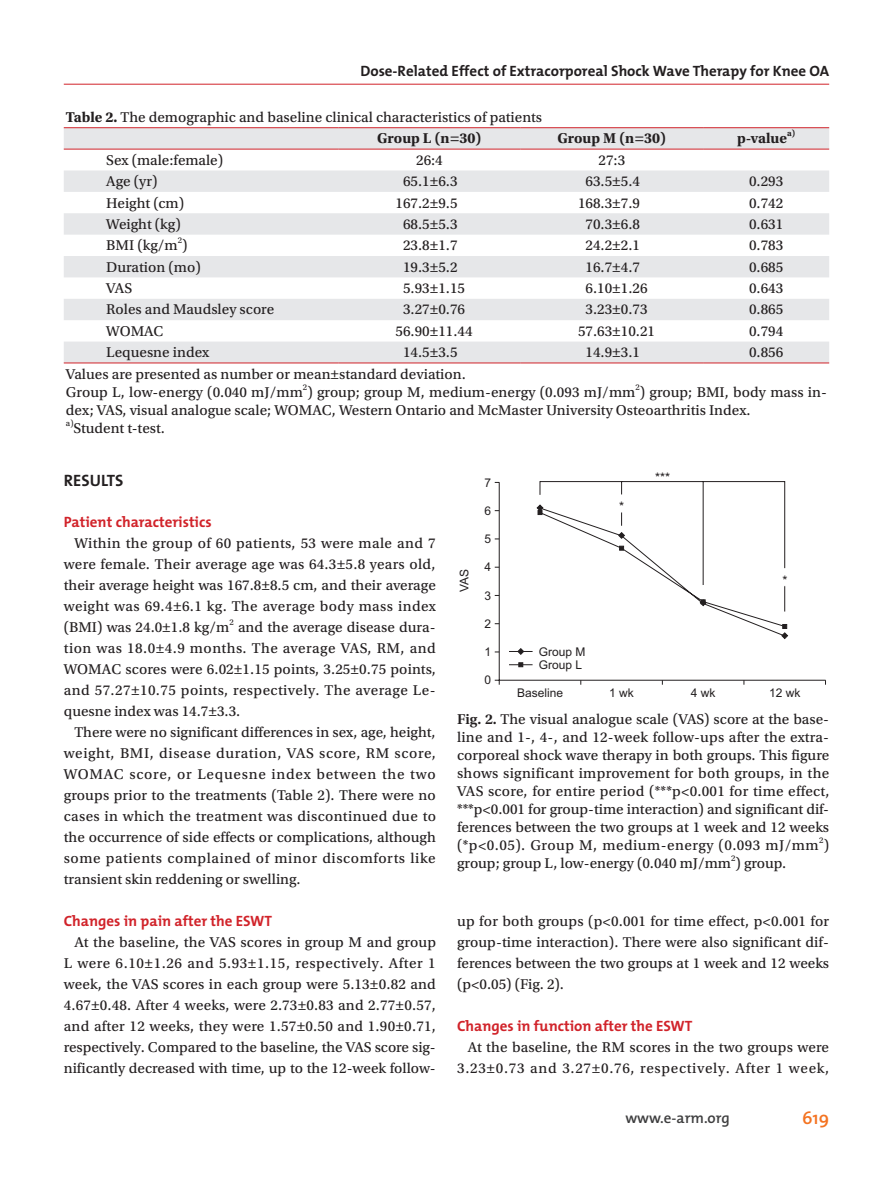
<style>
.page{position:relative;width:893px;height:1191px;background:#fff}
.page>*{position:absolute;margin:0;border:0;box-sizing:border-box;transform-origin:0 0}
.t1{font:600 18px "The Mix";color:#f47321}
.서론{font:700 16.5px "The Mix";color:#231f20}
.바탕글{font:15px/21px "Utopia Std Capt";letter-spacing:.005em;color:#231f20;text-align:justify}
.표{font:15px "Utopia Std Capt";color:#231f20}
.그림{font:15px/18px "Utopia Std Capt";color:#231f20;text-align:justify}
._1{font:700 15px "The Mix";color:#d1232a}
.t2{font:700 15px "The Mix";color:#231f20}
.표1라인{font:700 15px "Utopia Std";color:#231f20}
.t3{font:600 15px "The Mix";color:#3e3e3f}
.t4{font:12.9px "Arial";color:#231f20}
.t5{font:12px/13.4px "Arial";color:#231f20}
.표-2{font:8.7px "Utopia Std Capt";color:#231f20}
.그림-2{font:8.7px "Utopia Std Capt";color:#231f20}
.표1라인-2{font:700 8.7px "Utopia Std";color:#231f20}
.바탕글-2{font:8.7px "Utopia Std Capt";color:#231f20}
.s1{font-family:"Utopia Std";font-weight:700}
.s2{font-family:"Utopia Std";font-weight:600}
</style>
<div class="page">
<hr style="left:64px;top:84px;width:765px;height:1px;background:#d1232a">
<svg style="left:494px;top:481px;width:332px;height:200px"></svg>
<svg style="left:509px;top:662px;width:24px;height:5px"></svg>
<svg style="left:509px;top:647px;width:24px;height:8px"></svg>
<svg style="left:536px;top:481px;width:253px;height:158px"></svg>
<div style="left:615px;top:495px;width:13px;height:17px;background:#fff"></div>
<div style="left:778px;top:568px;width:13px;height:18px;background:#fff"></div>
<svg style="left:64px;top:128px;width:765px;height:234px;fill:#e6e7e9"></svg>
<hr style="left:64px;top:149px;width:274px;height:1px;background:#d1232a">
<hr style="left:338px;top:149px;width:183px;height:1px;background:#d1232a">
<hr style="left:521px;top:149px;width:182px;height:1px;background:#d1232a">
<hr style="left:703px;top:149px;width:126px;height:1px;background:#d1232a">
<hr style="left:64px;top:127px;width:274px;height:1px;background:#d1232a">
<hr style="left:338px;top:127px;width:183px;height:1px;background:#d1232a">
<hr style="left:521px;top:127px;width:182px;height:1px;background:#d1232a">
<hr style="left:703px;top:127px;width:126px;height:1px;background:#d1232a">
<hr style="left:64px;top:362px;width:274px;height:1px;background:#d1232a">
<hr style="left:338px;top:362px;width:183px;height:1px;background:#d1232a">
<hr style="left:521px;top:362px;width:182px;height:1px;background:#d1232a">
<hr style="left:703px;top:362px;width:126px;height:1px;background:#d1232a">
<p class="t2" style="left:360px;top:59px;width:470px">Dose-Related Effect of Extracorporeal Shock Wave Therapy for Knee OA</p>
<p class="표" style="left:66px;top:109px;width:478px"><span class="s1">Table 2.</span> The demographic and baseline clinical characteristics of patients</p>
<p class="표1라인" style="left:377px;top:130px;width:106px">Group L (n=30)</p>
<p class="표1라인" style="left:557px;top:130px;width:110px">Group M (n=30)</p>
<p class="표1라인" style="left:737px;top:130px;width:52px">p-value</p>
<p class="표1라인-2" style="left:787px;top:128px;width:10px">a)</p>
<p class="표" style="left:106px;top:152px;width:118px">Sex (male:female)</p>
<p class="표" style="left:416px;top:152px;width:28px">26:4</p>
<p class="표" style="left:599px;top:152px;width:28px">27:3</p>
<p class="표" style="left:106px;top:173px;width:53px">Age (yr)</p>
<p class="표" style="left:403px;top:173px;width:56px">65.1±6.3</p>
<p class="표" style="left:585px;top:173px;width:56px">63.5±5.4</p>
<p class="표" style="left:749px;top:173px;width:36px">0.293</p>
<p class="표" style="left:106px;top:194px;width:79px">Height (cm)</p>
<p class="표" style="left:396px;top:194px;width:63px">167.2±9.5</p>
<p class="표" style="left:578px;top:194px;width:63px">168.3±7.9</p>
<p class="표" style="left:749px;top:194px;width:36px">0.742</p>
<p class="표" style="left:106px;top:216px;width:76px">Weight (kg)</p>
<p class="표" style="left:403px;top:216px;width:56px">68.5±5.3</p>
<p class="표" style="left:585px;top:216px;width:56px">70.3±6.8</p>
<p class="표" style="left:749px;top:216px;width:36px">0.631</p>
<p class="표" style="left:106px;top:237px;width:83px">BMI (kg/m )</p>
<p class="표-2" style="left:178px;top:236px;width:6px">2</p>
<p class="표" style="left:403px;top:237px;width:56px">23.8±1.7</p>
<p class="표" style="left:585px;top:237px;width:56px">24.2±2.1</p>
<p class="표" style="left:749px;top:237px;width:36px">0.783</p>
<p class="표" style="left:106px;top:259px;width:96px">Duration (mo)</p>
<p class="표" style="left:403px;top:259px;width:56px">19.3±5.2</p>
<p class="표" style="left:585px;top:259px;width:56px">16.7±4.7</p>
<p class="표" style="left:749px;top:259px;width:36px">0.685</p>
<p class="표" style="left:106px;top:280px;width:27px">VAS</p>
<p class="표" style="left:403px;top:280px;width:63px">5.93±1.15</p>
<p class="표" style="left:585px;top:280px;width:63px">6.10±1.26</p>
<p class="표" style="left:749px;top:280px;width:36px">0.643</p>
<p class="표" style="left:106px;top:301px;width:169px">Roles and Maudsley score</p>
<p class="표" style="left:403px;top:301px;width:63px">3.27±0.76</p>
<p class="표" style="left:585px;top:301px;width:63px">3.23±0.73</p>
<p class="표" style="left:749px;top:301px;width:36px">0.865</p>
<p class="표" style="left:106px;top:323px;width:59px">WOMAC</p>
<p class="표" style="left:396px;top:323px;width:79px">56.90±11.44</p>
<p class="표" style="left:578px;top:323px;width:79px">57.63±10.21</p>
<p class="표" style="left:749px;top:323px;width:36px">0.794</p>
<p class="표" style="left:106px;top:344px;width:104px">Lequesne index</p>
<p class="표" style="left:403px;top:344px;width:56px">14.5±3.5</p>
<p class="표" style="left:585px;top:344px;width:56px">14.9±3.1</p>
<p class="표" style="left:749px;top:344px;width:36px">0.856</p>
<p class="표" style="left:66px;top:365px;width:401px">Values are presented as number or mean±standard deviation.</p>
<p class="표" style="left:66px;top:383px;width:763px">Group L, low-energy (0.040 mJ/mm ) group; group M, medium-energy (0.093 mJ/mm ) group; BMI, body mass in-</p>
<p class="표-2" style="left:303px;top:382px;width:6px">2</p>
<p class="표-2" style="left:635px;top:382px;width:6px">2</p>
<p class="표" style="left:66px;top:401px;width:686px">dex; VAS, visual analogue scale; WOMAC, Western Ontario and McMaster University Osteoarthritis Index.</p>
<p class="표-2" style="left:66px;top:418px;width:9px">a)</p>
<p class="표" style="left:73px;top:419px;width:93px">Student t-test.</p>
<p class="서론" style="left:64px;top:467px;width:61px">RESULTS</p>
<p class="_1" style="left:64px;top:509px;width:149px">Patient characteristics</p>
<p class="바탕글" style="left:64px;top:533px;width:374px;text-indent:11px">Within the group of 60 patients, 53 were male and 7 were female. Their average age was 64.3±5.8 years old, their average height was 167.8±8.5 cm, and their average weight was 69.4±6.1 kg. The average body mass index (BMI) was 24.0±1.8 kg/m</p>
<p class="바탕글-2" style="left:229px;top:617px;width:6px">2</p>
<p class="바탕글" style="left:64px;top:617px;width:374px;text-indent:174px">and the average disease dura&shy;tion was 18.0±4.9 months. The average VAS, RM, and WOMAC scores were 6.02±1.15 points, 3.25±0.75 points, and 57.27±10.75 points, respectively. The average Le&shy;quesne index was 14.7±3.3.</p>
<p class="바탕글" style="left:64px;top:722px;width:374px;text-indent:11px">There were no significant differences in sex, age, height, weight, BMI, disease duration, VAS score, RM score, WOMAC score, or Lequesne index between the two groups prior to the treatments (Table 2). There were no cases in which the treatment was discontinued due to the occurrence of side effects or complications, although some patients complained of minor discomforts like transient skin reddening or swelling.</p>
<p class="_1" style="left:64px;top:908px;width:210px">Changes in pain after the ESWT</p>
<p class="바탕글" style="left:64px;top:932px;width:374px;text-indent:11px">At the baseline, the VAS scores in group M and group L were 6.10±1.26 and 5.93±1.15, respectively. After 1 week, the VAS scores in each group were 5.13±0.82 and 4.67±0.48. After 4 weeks, were 2.73±0.83 and 2.77±0.57, and after 12 weeks, they were 1.57±0.50 and 1.90±0.71, respectively. Compared to the baseline, the VAS score sig&shy;nificantly decreased with time, up to the 12-week follow-</p>
<p class="t5" style="left:459px;top:592px;width:25px;rotate:-90deg">VAS</p>
<p class="t5" style="left:484px;top:477px;width:8px">7</p>
<p class="t5" style="left:484px;top:505px;width:8px">6</p>
<p class="t5" style="left:484px;top:533px;width:8px">5</p>
<p class="t5" style="left:484px;top:561px;width:8px">4</p>
<p class="t5" style="left:484px;top:590px;width:8px">3</p>
<p class="t5" style="left:484px;top:618px;width:8px">2</p>
<p class="t5" style="left:484px;top:646px;width:8px">1</p>
<p class="t5" style="left:484px;top:674px;width:8px">0</p>
<p class="t4" style="left:619px;top:502px;width:7px">*</p>
<p class="t4" style="left:655px;top:473px;width:17px">***</p>
<p class="t5" style="left:539px;top:646px;width:48px">Group M<br>Group L</p>
<p class="t4" style="left:782px;top:575px;width:7px">*</p>
<p class="t5" style="left:517px;top:687px;width:48px">Baseline</p>
<p class="t5" style="left:609px;top:687px;width:26px">1wk</p>
<p class="t5" style="left:691px;top:687px;width:26px">4 wk</p>
<p class="t5" style="left:769px;top:687px;width:33px">12 wk</p>
<p class="그림" style="left:457px;top:710px;width:374px"><span class="s2">Fig. 2.</span> The visual analogue scale (VAS) score at the base&shy;line and 1-, 4-, and 12-week follow-ups after the extra&shy;corporeal shock wave therapy in both groups. This figure shows significant improvement for both groups, in the VAS score, for entire period (***p&lt;0.001 for time effect, ***p&lt;0.001 for group-time interaction) and significant dif&shy;ferences between the two groups at 1 week and 12 weeks (*p&lt;0.05). Group M, medium-energy (0.093 mJ/mm )</p>
<p class="그림-2" style="left:819px;top:835px;width:6px">2</p>
<p class="그림-2" style="left:731px;top:853px;width:6px">2</p>
<p class="그림" style="left:457px;top:854px;width:331px">group; group L, low-energy (0.040 mJ/mm ) group.</p>
<p class="바탕글" style="left:457px;top:910px;width:374px">up for both groups (p&lt;0.001 for time effect, p&lt;0.001 for group-time interaction). There were also significant dif&shy;ferences between the two groups at 1 week and 12 weeks (p&lt;0.05) (Fig. 2).</p>
<p class="_1" style="left:457px;top:1013px;width:237px">Changes in function after the ESWT</p>
<p class="바탕글" style="left:457px;top:1036px;width:374px;text-align:right">At the baseline, the RM scores in the two groups were<br>3.23±0.73 and 3.27±0.76, respectively. After 1 week,</p>
<p class="t3" style="left:625px;top:1105px;width:106px">www.e-arm.org</p>
<p class="t1" style="left:802px;top:1102px;width:29px">619</p>
</div>
